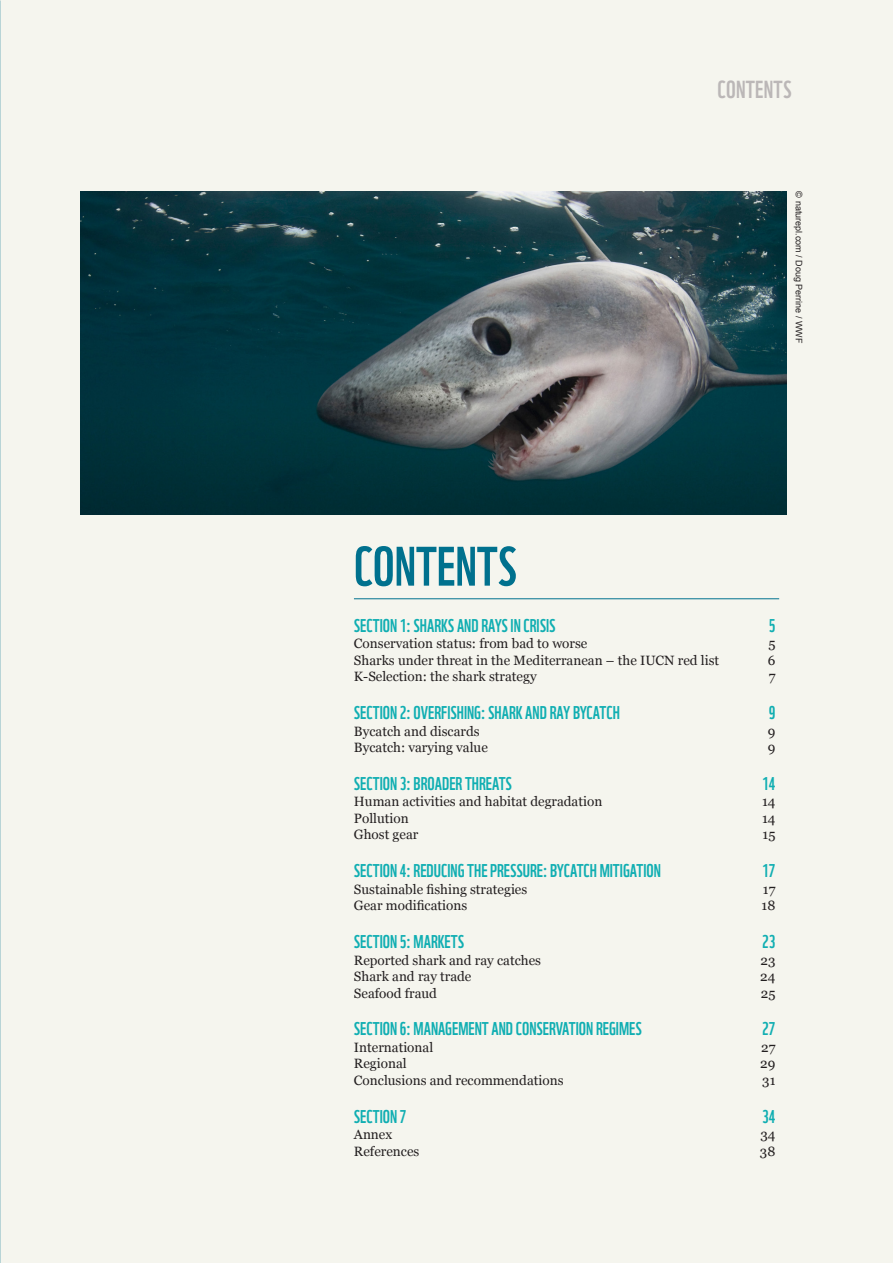
<style>
.page{position:relative;width:893px;height:1263px;background:#f5f5ee}
.page>*{position:absolute;margin:0;border:0;box-sizing:border-box;transform-origin:0 0}
.t1{font:54px "WWF";color:#00718e}
.t2{font:24px "WWF";letter-spacing:.01em;color:#bbb7b7}
.t3{font:18px "WWF";color:#10aeb2}
.t4{font:13.5px "Georgia";color:#231f20}
.t5{font:9px "Arial";color:#231f20}
</style>
<div class="page">
<hr style="left:354px;top:598px;width:425px;height:1px;background:#00718e">
<img style="left:81px;top:191px;width:706px;height:323px">
<p class="t2" style="left:717px;top:71px;width:75px">CONTENTS</p>
<p class="t5" style="left:805px;top:191px;width:153px;rotate:90deg">© naturepl.com / Doug Perrine / WWF</p>
<p class="t1" style="left:354px;top:524px;width:164px">CONTENTS</p>
<p class="t3" style="left:354px;top:611px;width:203px">SECTION 1: SHARKS AND RAYS IN CRISIS</p>
<p class="t3" style="left:769px;top:611px;width:8px">5</p>
<p class="t4" style="left:354px;top:634px;width:235px">Conservation status: from bad to worse</p>
<p class="t4" style="left:768px;top:634px;width:9px">5</p>
<p class="t4" style="left:354px;top:650px;width:367px">Sharks under threat in the Mediterranean – the IUCN red list</p>
<p class="t4" style="left:768px;top:650px;width:9px">6</p>
<p class="t4" style="left:354px;top:667px;width:184px">K-Selection: the shark strategy</p>
<p class="t4" style="left:769px;top:667px;width:8px">7</p>
<p class="t3" style="left:354px;top:699px;width:267px">SECTION 2: OVERFISHING: SHARK AND RAY BYCATCH</p>
<p class="t3" style="left:769px;top:699px;width:8px">9</p>
<p class="t4" style="left:354px;top:721px;width:127px">Bycatch and discards</p>
<p class="t4" style="left:768px;top:721px;width:9px">9</p>
<p class="t4" style="left:354px;top:738px;width:135px">Bycatch: varying value</p>
<p class="t4" style="left:768px;top:738px;width:9px">9</p>
<p class="t3" style="left:354px;top:769px;width:159px">SECTION 3: BROADER THREATS</p>
<p class="t3" style="left:762px;top:769px;width:15px">14</p>
<p class="t4" style="left:354px;top:792px;width:250px">Human activities and habitat degradation</p>
<p class="t4" style="left:762px;top:792px;width:15px">14</p>
<p class="t4" style="left:354px;top:808px;width:56px">Pollution</p>
<p class="t4" style="left:762px;top:808px;width:15px">14</p>
<p class="t4" style="left:354px;top:825px;width:66px">Ghost gear</p>
<p class="t4" style="left:762px;top:825px;width:14px">15</p>
<p class="t3" style="left:354px;top:857px;width:309px">SECTION 4: REDUCING THE PRESSURE: BYCATCH MITIGATION</p>
<p class="t3" style="left:762px;top:857px;width:15px">17</p>
<p class="t4" style="left:354px;top:879px;width:175px">Sustainable fishing strategies</p>
<p class="t4" style="left:763px;top:879px;width:14px">17</p>
<p class="t4" style="left:354px;top:896px;width:115px">Gear modifications</p>
<p class="t4" style="left:762px;top:896px;width:15px">18</p>
<p class="t3" style="left:354px;top:927px;width:112px">SECTION 5: MARKETS</p>
<p class="t3" style="left:762px;top:927px;width:15px">23</p>
<p class="t4" style="left:354px;top:950px;width:189px">Reported shark and ray catches</p>
<p class="t4" style="left:760px;top:950px;width:16px">23</p>
<p class="t4" style="left:354px;top:966px;width:119px">Shark and ray trade</p>
<p class="t4" style="left:760px;top:966px;width:17px">24</p>
<p class="t4" style="left:354px;top:983px;width:85px">Seafood fraud</p>
<p class="t4" style="left:761px;top:983px;width:16px">25</p>
<p class="t3" style="left:354px;top:1015px;width:289px">SECTION 6: MANAGEMENT AND CONSERVATION REGIMES</p>
<p class="t3" style="left:762px;top:1015px;width:15px">27</p>
<p class="t4" style="left:354px;top:1037px;width:81px">International</p>
<p class="t4" style="left:761px;top:1037px;width:16px">27</p>
<p class="t4" style="left:354px;top:1054px;width:54px">Regional</p>
<p class="t4" style="left:760px;top:1054px;width:17px">29</p>
<p class="t4" style="left:354px;top:1070px;width:211px">Conclusions and recommendations</p>
<p class="t4" style="left:762px;top:1070px;width:15px">31</p>
<p class="t3" style="left:354px;top:1102px;width:54px">SECTION 7</p>
<p class="t3" style="left:762px;top:1102px;width:15px">34</p>
<p class="t4" style="left:354px;top:1124px;width:40px">Annex</p>
<p class="t4" style="left:760px;top:1124px;width:17px">34</p>
<p class="t4" style="left:354px;top:1141px;width:67px">References</p>
<p class="t4" style="left:760px;top:1141px;width:17px">38</p>
</div>
